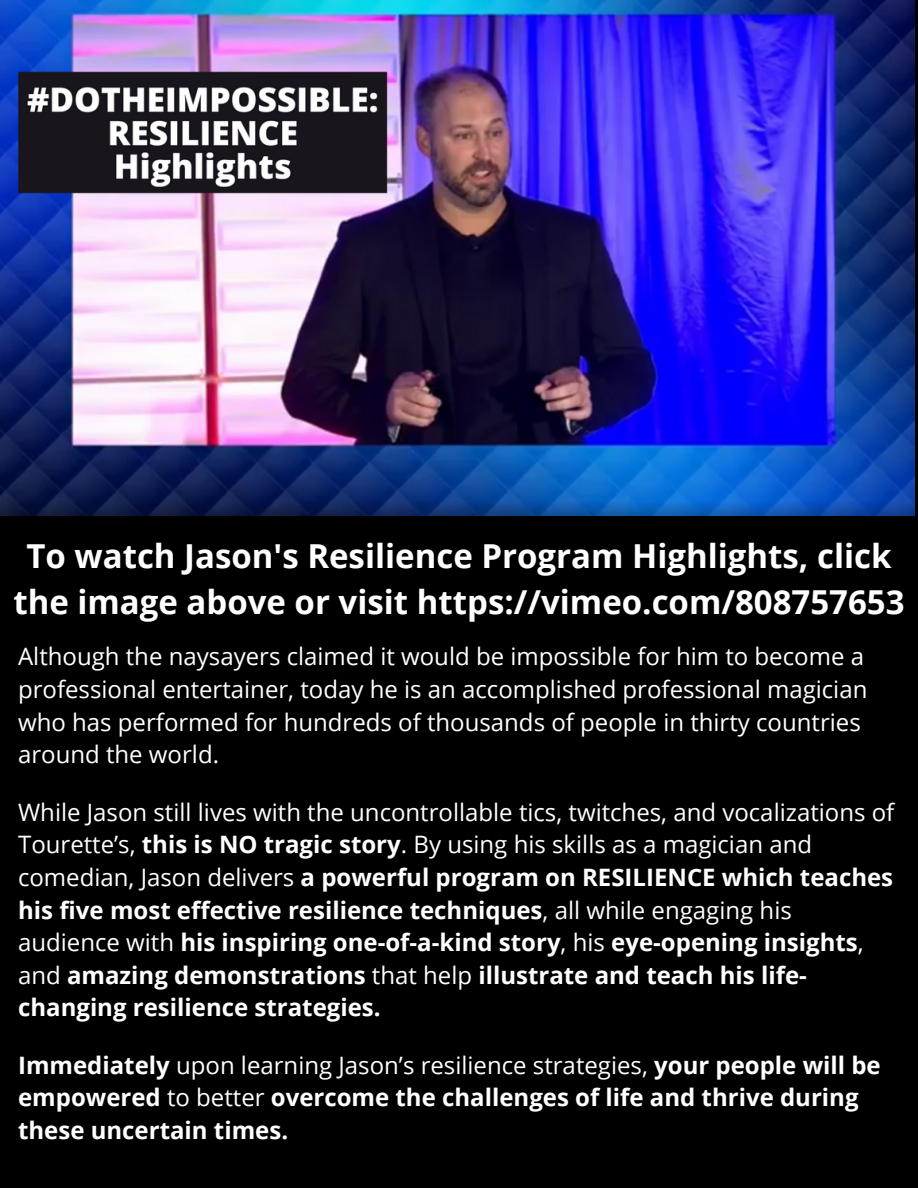
<style>
.page{position:relative;width:918px;height:1188px;background:#000}
.page>*{position:absolute;margin:0;border:0;box-sizing:border-box;transform-origin:0 0}
.t1{font:700 33px/46.2px "Open Sans";color:#fff;text-align:center}
.t2{font:700 24px/32.7px "Open Sans";color:#fff}
.t3{font:24px/32.7px "Open Sans";color:#fff}
.s1{font-weight:400}
</style>
<div class="page">
<img style="left:0;top:0;width:915px;height:515px">
<h1 class="t1" style="left:13px;top:532px;width:893px">To watch Jason's Resilience Program Highlights, click the image above or visit https://vimeo.com/808757653</h1>
<p class="t3" style="left:18px;top:640px;width:851px">Although the naysayers claimed it would be impossible for him to become a professional entertainer, today he is an accomplished professional magician who has performed for hundreds of thousands of people in thirty countries around the world.</p>
<p class="t2" style="left:18px;top:795px;width:878px"><span class="s1">While Jason still lives with the uncontrollable tics, twitches, and vocalizations of Tourette’s,</span> this is NO tragic story<span class="s1">. By using his skills as a magician and comedian, Jason delivers</span> a powerful program on RESILIENCE which teaches his five most effective resilience techniques<span class="s1">, all while engaging his audience with</span> his inspiring one-of-a-kind story<span class="s1">, his</span> eye-opening insights<span class="s1">, and</span> amazing demonstrations <span class="s1">that help</span> illustrate and teach his life&shy;changing resilience strategies.</p>
<p class="t2" style="left:18px;top:1048px;width:864px">Immediately <span class="s1">upon learning Jason’s resilience strategies,</span> your people will be empowered <span class="s1">to better</span> overcome the challenges of life and thrive during these uncertain times.</p>
</div>
